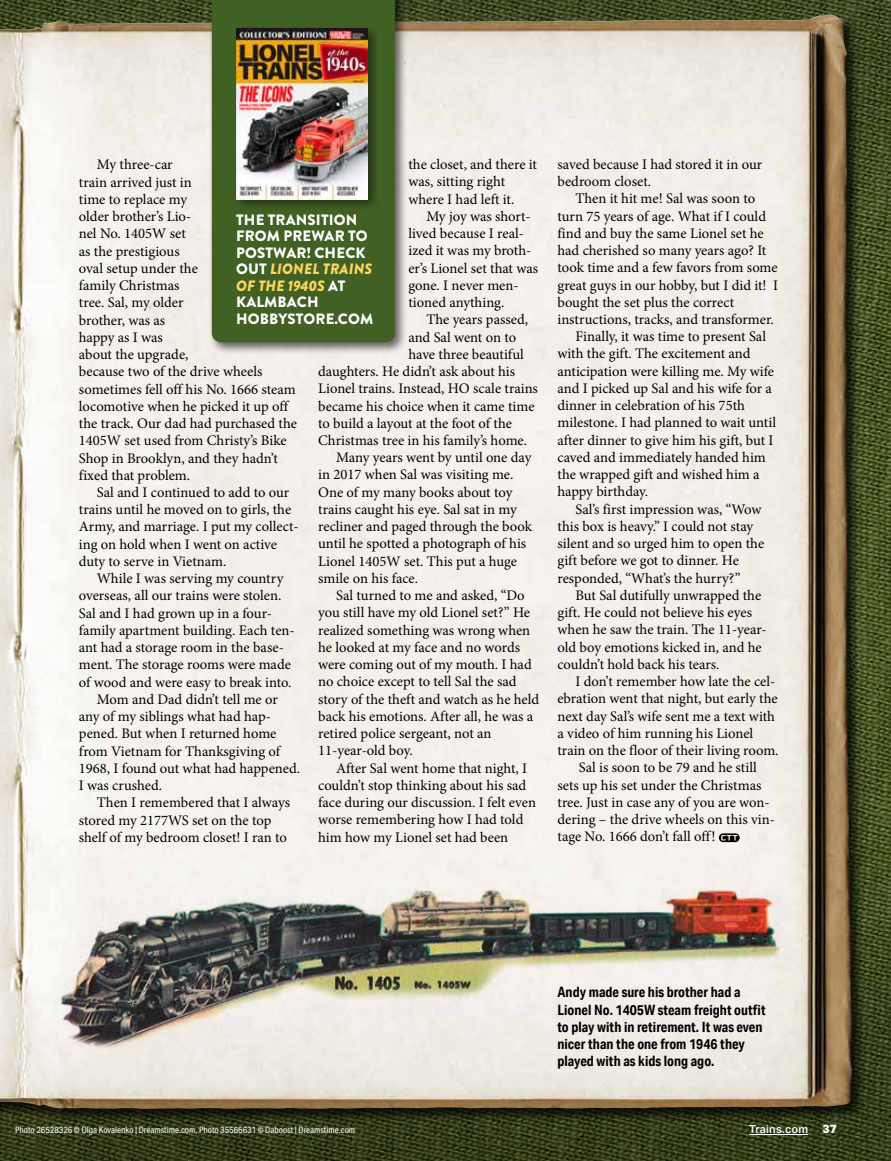
<style>
.page{position:relative;width:891px;height:1161px;background:#fff}
.page>*{position:absolute;margin:0;border:0;box-sizing:border-box;transform-origin:0 0}
.t1{font:900 15px/16.5px "Brandon Grotesque";letter-spacing:.01em;color:#fff}
.t2{font:14.7px/17.2px "Minion Pro";color:#000}
.t3{font:700 14.25px/17.2px "Aktiv Grotesk Cd";color:#000}
.t4{font:500 11.25px "Aktiv Grotesk";letter-spacing:.015em;color:#fffffb}
.t5{font:9px "Aktiv Grotesk Cd";color:#fffffb}
.s1{font-style:italic;color:#ffd65c}
.s2{font-weight:800;font-size:12px}
</style>
<div class="page">
<img style="left:0;top:0;width:891px;height:1161px">
<div style="left:0;top:13px;width:867px;height:1111px;background:#000;opacity:.75"></div>
<img style="left:0;top:14px;width:828px;height:1095px">
<img style="left:39px;top:859px;width:748px;height:198px">
<hr style="left:749px;top:1134px;width:59px;height:1px;background:#fffffb">
<svg style="left:719px;top:833px;width:21px;height:9px"></svg>
<div style="left:208px;top:0;width:200px;height:355px;background:#000;opacity:.59"></div>
<div style="left:212px;top:0;width:183px;height:342px;background:#406024"></div>
<div style="left:234px;top:25px;width:146px;height:186px;background:#000;opacity:.45"></div>
<img style="left:237px;top:29px;width:131px;height:170px">
<p class="t2" style="left:408px;top:156px;width:130px">the closet, and there it was, sitting right where I had left it.</p>
<p class="t2" style="left:408px;top:208px;width:131px;text-indent:18px">My joy was short&shy;lived because I real&shy;ized it was my broth&shy;er’s Lionel set that was gone. I never men&shy;tioned anything.</p>
<p class="t2" style="left:426px;top:311px;width:103px">The years passed,</p>
<p class="t2" style="left:408px;top:328px;width:109px">and Sal went on to</p>
<p class="t2" style="left:408px;top:346px;width:117px">have three beautiful</p>
<p class="t2" style="left:318px;top:363px;width:199px">daughters. He didn’t ask about his</p>
<p class="t2" style="left:318px;top:380px;width:221px">Lionel trains. Instead, HO scale trains</p>
<p class="t2" style="left:318px;top:397px;width:218px">became his choice when it came time</p>
<p class="t2" style="left:318px;top:414px;width:195px">to build a layout at the foot of the</p>
<p class="t2" style="left:318px;top:432px;width:210px">Christmas tree in his family’s home.</p>
<p class="t2" style="left:336px;top:449px;width:197px">Many years went by until one day</p>
<p class="t2" style="left:318px;top:466px;width:197px">in 2017 when Sal was visiting me.</p>
<p class="t2" style="left:318px;top:483px;width:196px">One of my many books about toy</p>
<p class="t2" style="left:318px;top:501px;width:200px">trains caught his eye. Sal sat in my</p>
<p class="t2" style="left:318px;top:518px;width:215px">recliner and paged through the book</p>
<p class="t2" style="left:318px;top:535px;width:210px">until he spotted a photograph of his</p>
<p class="t2" style="left:318px;top:552px;width:200px">Lionel 1405W set. This put a huge</p>
<p class="t2" style="left:318px;top:570px;width:101px">smile on his face.</p>
<p class="t2" style="left:336px;top:587px;width:190px">Sal turned to me and asked, “Do</p>
<p class="t2" style="left:318px;top:604px;width:213px">you still have my old Lionel set?” He</p>
<p class="t2" style="left:318px;top:621px;width:214px">realized something was wrong when</p>
<p class="t2" style="left:318px;top:639px;width:203px">he looked at my face and no words</p>
<p class="t2" style="left:318px;top:656px;width:215px">were coming out of my mouth. I had</p>
<p class="t2" style="left:318px;top:673px;width:200px">no choice except to tell Sal the sad</p>
<p class="t2" style="left:318px;top:690px;width:223px">story of the theft and watch as he held</p>
<p class="t2" style="left:318px;top:708px;width:217px">back his emotions. After all, he was a</p>
<p class="t2" style="left:318px;top:725px;width:175px">retired police sergeant, not an</p>
<p class="t2" style="left:318px;top:742px;width:96px">11-year-old boy.</p>
<p class="t2" style="left:336px;top:759px;width:193px">After Sal went home that night, I</p>
<p class="t2" style="left:318px;top:777px;width:210px">couldn’t stop thinking about his sad</p>
<p class="t2" style="left:318px;top:794px;width:219px">face during our discussion. I felt even</p>
<p class="t2" style="left:318px;top:811px;width:207px">worse remembering how I had told</p>
<p class="t2" style="left:318px;top:828px;width:192px">him how my Lionel set had been</p>
<p class="t2" style="left:79px;top:156px;width:220px;text-indent:18px">My three-car<br>train arrived just in<br>time to replace my<br>older brother’s Lio-<br>nel No. 1405W set<br>as the prestigious<br>oval setup under the<br>family Christmas<br>tree. Sal, my older<br>brother, was as<br>happy as I was<br>about the upgrade,<br>because two of the drive wheels sometimes fell off his No. 1666 steam locomotive when he picked it up off the track. Our dad had purchased the<br>1405W set used from Christy’s Bike<br>Shop in Brooklyn, and they hadn’t fixed that problem.</p>
<p class="t2" style="left:79px;top:484px;width:221px;text-indent:18px">Sal and I continued to add to our trains until he moved on to girls, the<br>Army, and marriage. I put my collect&shy;ing on hold when I went on active duty to serve in Vietnam.</p>
<p class="t2" style="left:97px;top:570px;width:188px">While I was serving my country</p>
<p class="t2" style="left:79px;top:587px;width:204px">overseas, all our trains were stolen.</p>
<p class="t2" style="left:79px;top:604px;width:195px">Sal and I had grown up in a four-</p>
<p class="t2" style="left:79px;top:622px;width:217px">family apartment building. Each ten-</p>
<p class="t2" style="left:79px;top:639px;width:207px">ant had a storage room in the base-</p>
<p class="t2" style="left:79px;top:656px;width:214px">ment. The storage rooms were made</p>
<p class="t2" style="left:79px;top:673px;width:214px">of wood and were easy to break into.</p>
<p class="t2" style="left:97px;top:691px;width:182px">Mom and Dad didn’t tell me or</p>
<p class="t2" style="left:79px;top:708px;width:193px">any of my siblings what had hap-</p>
<p class="t2" style="left:79px;top:725px;width:199px">pened. But when I returned home</p>
<p class="t2" style="left:79px;top:742px;width:203px">from Vietnam for Thanksgiving of</p>
<p class="t2" style="left:79px;top:760px;width:223px">1968, I found out what had happened.</p>
<p class="t2" style="left:79px;top:777px;width:85px">I was crushed.</p>
<p class="t2" style="left:97px;top:794px;width:195px">Then I remembered that I always</p>
<p class="t2" style="left:79px;top:811px;width:194px">stored my 2177WS set on the top</p>
<p class="t2" style="left:79px;top:829px;width:210px">shelf of my bedroom closet! I ran to</p>
<p class="t1" style="left:236px;top:211px;width:139px">THE TRANSITION<br>FROM PREWAR TO<br>POSTWAR! CHECK<br>OUT <span class="s1">LIONEL TRAINS<br>OF THE 1940S</span> AT<br>KALMBACH<br>HOBBYSTORE.COM</p>
<p class="t2" style="left:557px;top:156px;width:206px">saved because I had stored it in our bedroom closet.</p>
<p class="t2" style="left:575px;top:190px;width:181px">Then it hit me! Sal was soon to</p>
<p class="t2" style="left:557px;top:207px;width:210px">turn 75 years of age. What if I could</p>
<p class="t2" style="left:557px;top:225px;width:208px">find and buy the same Lionel set he</p>
<p class="t2" style="left:557px;top:242px;width:210px">had cherished so many years ago? It</p>
<p class="t2" style="left:557px;top:259px;width:222px">took time and a few favors from some</p>
<p class="t2" style="left:557px;top:276px;width:222px">great guys in our hobby, but I did it! I</p>
<p class="t2" style="left:557px;top:294px;width:178px">bought the set plus the correct</p>
<p class="t2" style="left:557px;top:311px;width:218px">instructions, tracks, and transformer.</p>
<p class="t2" style="left:575px;top:328px;width:192px">Finally, it was time to present Sal</p>
<p class="t2" style="left:557px;top:345px;width:195px">with the gift. The excitement and</p>
<p class="t2" style="left:557px;top:362px;width:218px">anticipation were killing me. My wife</p>
<p class="t2" style="left:557px;top:380px;width:216px">and I picked up Sal and his wife for a</p>
<p class="t2" style="left:557px;top:397px;width:189px">dinner in celebration of his 75th</p>
<p class="t2" style="left:557px;top:414px;width:220px">milestone. I had planned to wait until</p>
<p class="t2" style="left:557px;top:431px;width:218px">after dinner to give him his gift, but I</p>
<p class="t2" style="left:557px;top:449px;width:210px">caved and immediately handed him</p>
<p class="t2" style="left:557px;top:466px;width:204px">the wrapped gift and wished him a</p>
<p class="t2" style="left:557px;top:483px;width:92px">happy birthday.</p>
<p class="t2" style="left:575px;top:500px;width:187px">Sal’s first impression was, “Wow</p>
<p class="t2" style="left:557px;top:518px;width:197px">this box is heavy.” I could not stay</p>
<p class="t2" style="left:557px;top:535px;width:208px">silent and so urged him to open the</p>
<p class="t2" style="left:557px;top:552px;width:183px">gift before we got to dinner. He</p>
<p class="t2" style="left:557px;top:569px;width:185px">responded, “What’s the hurry?”</p>
<p class="t2" style="left:575px;top:587px;width:187px">But Sal dutifully unwrapped the</p>
<p class="t2" style="left:557px;top:604px;width:196px">gift. He could not believe his eyes</p>
<p class="t2" style="left:557px;top:621px;width:211px">when he saw the train. The 11-year-</p>
<p class="t2" style="left:557px;top:638px;width:206px">old boy emotions kicked in, and he</p>
<p class="t2" style="left:557px;top:656px;width:163px">couldn’t hold back his tears.</p>
<p class="t2" style="left:575px;top:673px;width:201px">I don’t remember how late the cel-</p>
<p class="t2" style="left:557px;top:690px;width:222px">ebration went that night, but early the</p>
<p class="t2" style="left:557px;top:707px;width:219px">next day Sal’s wife sent me a text with</p>
<p class="t2" style="left:557px;top:725px;width:197px">a video of him running his Lionel</p>
<p class="t2" style="left:557px;top:742px;width:223px">train on the floor of their living room.</p>
<p class="t2" style="left:579px;top:759px;width:180px">Sal is soon to be 79 and he still</p>
<p class="t2" style="left:557px;top:776px;width:206px">sets up his set under the Christmas</p>
<p class="t2" style="left:557px;top:794px;width:214px">tree. Just in case any of you are won-</p>
<p class="t2" style="left:557px;top:811px;width:219px">dering – the drive wheels on this vin-</p>
<p class="t2" style="left:557px;top:828px;width:160px">tage No. 1666 don’t fall off!</p>
<p class="t5" style="left:15px;top:1125px;width:342px">Photo 26528326 © Olga Kovalenko | Dreamstime.com, Photo 35566631 © Daboost | Dreamstime.com</p>
<p class="t3" style="left:557px;top:983px;width:210px">Andy made sure his brother had a Lionel No. 1405W steam freight outfit to play with in retirement. It was even nicer than the one from 1946 they played with as kids long ago.</p>
<p class="t4" style="left:749px;top:1123px;width:89px">Trains.com <span class="s2">37</span></p>
</div>
